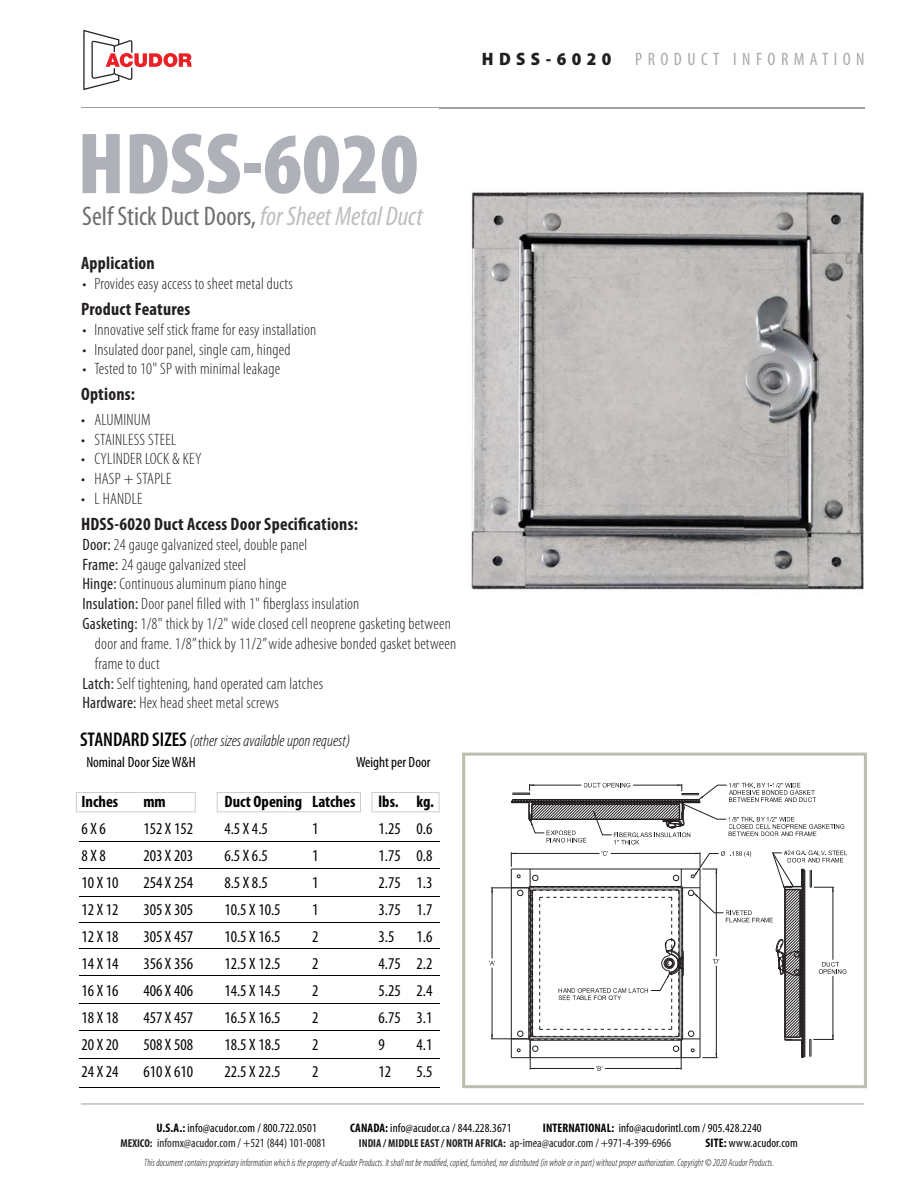
<style>
.page{position:relative;width:919px;height:1189px;background:#fff}
.page>*{position:absolute;margin:0;border:0;box-sizing:border-box;transform-origin:0 0}
.t1{font:900 condensed 87.6px "Myriad Pro";color:#aeb1b8}
.t2{font:condensed 27px "Myriad Pro";color:#6f6e6f}
.t3{font:700 condensed 18px "Myriad Pro";letter-spacing:.015em;color:#231f20}
.t4{font:condensed 18px "Myriad Pro";letter-spacing:.3em;color:#a7a9ac}
.t5{font:900 semi-condensed 18px "Myriad Pro";letter-spacing:.3em;color:#231f20}
.t6{font:300 condensed 16.5px "Myriad Pro";letter-spacing:.015em;color:#231f20}
.t7{font:condensed 16.5px "Myriad Pro";color:#010202}
.t8{font:italic 300 condensed 16.5px "Myriad Pro";color:#010202}
.t9{font:700 condensed 16.5px "Myriad Pro";color:#010202}
.t10{font:condensed 14.85px "Myriad Pro";color:#010202}
.t11{font:condensed 12.3px "Myriad Pro";letter-spacing:.01em;color:#000}
.t12{font:condensed 12.3px "Myriad Pro";color:#221f1f}
.t13{font:italic 300 condensed 10.5px "Myriad Pro";letter-spacing:.015em;color:#000;scale:.89 1}
.s1{font-style:italic;color:#bfbebe}
.s2{font-weight:400}
.s3{font-weight:600;font-style:normal;font-size:19.95px}
.s4{font-weight:700}
.s5{font-weight:700;font-size:11.55px}
</style>
<div class="page">
<svg style="left:83px;top:30px;width:109px;height:60px"></svg>
<hr style="left:81px;top:108px;width:783px;height:1px;background:#9da1a6">
<svg style="left:76px;top:792px;width:120px;height:20px"></svg>
<svg style="left:217px;top:792px;width:144px;height:20px"></svg>
<svg style="left:371px;top:792px;width:68px;height:20px"></svg>
<hr style="left:80px;top:841px;width:360px;height:1px;background:#010202">
<hr style="left:80px;top:868px;width:360px;height:1px;background:#010202">
<hr style="left:80px;top:896px;width:360px;height:1px;background:#010202">
<hr style="left:80px;top:922px;width:360px;height:1px;background:#010202">
<hr style="left:80px;top:948px;width:360px;height:1px;background:#010202">
<hr style="left:80px;top:975px;width:360px;height:1px;background:#010202">
<hr style="left:80px;top:1003px;width:360px;height:1px;background:#010202">
<hr style="left:80px;top:1029px;width:360px;height:1px;background:#010202">
<hr style="left:80px;top:1058px;width:360px;height:1px;background:#010202">
<hr style="left:80px;top:1086px;width:360px;height:1px;background:#010202">
<img style="left:471px;top:192px;width:393px;height:398px">
<svg style="left:462px;top:752px;width:405px;height:336px"></svg>
<svg style="left:489px;top:961px;width:6px;height:4px"></svg>
<hr style="left:491px;top:887px;width:37px;height:1px;background:#231f20">
<hr style="left:491px;top:1038px;width:37px;height:1px;background:#231f20">
<hr style="left:492px;top:888px;width:1px;height:70px;background:#231f20">
<hr style="left:492px;top:967px;width:1px;height:72px;background:#231f20">
<svg style="left:511px;top:850px;width:336px;height:221px"></svg>
<svg style="left:511px;top:783px;width:333px;height:61px"></svg>
<hr style="left:81px;top:1103px;width:783px;height:1px;background:#9fa2a7">
<h1 class="t1" style="left:78px;top:115px;width:343px">HDSS-6020</h1>
<h2 class="t2" style="left:82px;top:201px;width:342px">Self Stick Duct Doors, <span class="s1">for Sheet Metal Duct</span></h2>
<p class="t3" style="left:81px;top:253px;width:75px">Application</p>
<p class="t6" style="left:82px;top:275px;width:212px">• Provides easy access to sheet metal ducts</p>
<p class="t3" style="left:81px;top:299px;width:111px">Product Features</p>
<p class="t6" style="left:82px;top:320px;width:235px">• Innovative self stick frame for easy installation</p>
<p class="t6" style="left:82px;top:340px;width:210px">• Insulated door panel, single cam, hinged</p>
<p class="t6" style="left:82px;top:360px;width:199px">• Tested to 10" SP with minimal leakage</p>
<p class="t3" style="left:81px;top:384px;width:56px">Options:</p>
<p class="t6" style="left:81px;top:410px;width:71px">• ALUMINUM</p>
<p class="t6" style="left:81px;top:430px;width:97px">• STAINLESS STEEL</p>
<p class="t6" style="left:81px;top:450px;width:122px">• CYLINDER LOCK &amp; KEY</p>
<p class="t6" style="left:81px;top:470px;width:92px">• HASP + STAPLE</p>
<p class="t6" style="left:81px;top:490px;width:63px">• L HANDLE</p>
<p class="t3" style="left:81px;top:514px;width:278px">HDSS-6020 Duct Access Door Specifications:</p>
<p class="t6" style="left:82px;top:536px;width:226px"><span class="s2">Door:</span> 24 gauge galvanized steel, double panel</p>
<p class="t6" style="left:82px;top:555px;width:165px"><span class="s2">Frame:</span> 24 gauge galvanized steel</p>
<p class="t6" style="left:82px;top:575px;width:206px"><span class="s2">Hinge:</span> Continuous aluminum piano hinge</p>
<p class="t6" style="left:82px;top:595px;width:278px"><span class="s2">Insulation:</span> Door panel filled with 1" fiberglass insulation</p>
<p class="t6" style="left:82px;top:615px;width:370px"><span class="s2">Gasketing:</span> 1/8" thick by 1/2" wide closed cell neoprene gasketing between</p>
<p class="t6" style="left:95px;top:635px;width:363px">door and frame. 1/8” thick by 11/2” wide adhesive bonded gasket between</p>
<p class="t6" style="left:95px;top:654px;width:66px">frame to duct</p>
<p class="t6" style="left:82px;top:674px;width:242px"><span class="s2">Latch:</span> Self tightening, hand operated cam latches</p>
<p class="t6" style="left:82px;top:694px;width:198px"><span class="s2">Hardware:</span> Hex head sheet metal screws</p>
<p class="t8" style="left:80px;top:732px;width:271px"><span class="s3">STANDARD SIZES</span> (other sizes available upon request)</p>
<p class="t10" style="left:86px;top:754px;width:111px">Nominal Door SizeW&amp;H</p>
<p class="t10" style="left:356px;top:754px;width:76px">Weight per Door</p>
<p class="t9" style="left:82px;top:792px;width:38px">Inches</p>
<p class="t9" style="left:143px;top:792px;width:24px">mm</p>
<p class="t9" style="left:224px;top:792px;width:132px">Duct Opening Latches</p>
<p class="t9" style="left:379px;top:792px;width:57px">lbs. kg.</p>
<p class="t7" style="left:82px;top:819px;width:26px">6 X 6</p>
<p class="t7" style="left:143px;top:819px;width:51px">152 X 152</p>
<p class="t7" style="left:224px;top:819px;width:45px">4.5 X 4.5</p>
<p class="t7" style="left:312px;top:819px;width:8px">1</p>
<p class="t7" style="left:379px;top:819px;width:55px">1.25 0.6</p>
<p class="t7" style="left:82px;top:846px;width:26px">8 X 8</p>
<p class="t7" style="left:143px;top:846px;width:51px">203 X 203</p>
<p class="t7" style="left:224px;top:846px;width:45px">6.5 X 6.5</p>
<p class="t7" style="left:312px;top:846px;width:8px">1</p>
<p class="t7" style="left:379px;top:846px;width:55px">1.75 0.8</p>
<p class="t7" style="left:82px;top:873px;width:39px">10 X 10</p>
<p class="t7" style="left:143px;top:873px;width:51px">254 X 254</p>
<p class="t7" style="left:224px;top:873px;width:45px">8.5 X 8.5</p>
<p class="t7" style="left:312px;top:873px;width:8px">1</p>
<p class="t7" style="left:379px;top:873px;width:55px">2.75 1.3</p>
<p class="t7" style="left:82px;top:900px;width:39px">12 X 12</p>
<p class="t7" style="left:143px;top:900px;width:51px">305 X 305</p>
<p class="t7" style="left:224px;top:900px;width:58px">10.5 X 10.5</p>
<p class="t7" style="left:312px;top:900px;width:8px">1</p>
<p class="t7" style="left:379px;top:900px;width:55px">3.75 1.7</p>
<p class="t7" style="left:82px;top:927px;width:39px">12 X 18</p>
<p class="t7" style="left:143px;top:927px;width:51px">305 X 457</p>
<p class="t7" style="left:224px;top:927px;width:58px">10.5 X 16.5</p>
<p class="t7" style="left:312px;top:927px;width:8px">2</p>
<p class="t7" style="left:379px;top:927px;width:17px">3.5</p>
<p class="t7" style="left:416px;top:927px;width:17px">1.6</p>
<p class="t7" style="left:82px;top:954px;width:39px">14 X 14</p>
<p class="t7" style="left:143px;top:954px;width:51px">356 X 356</p>
<p class="t7" style="left:224px;top:954px;width:58px">12.5 X 12.5</p>
<p class="t7" style="left:312px;top:954px;width:8px">2</p>
<p class="t7" style="left:379px;top:954px;width:55px">4.75 2.2</p>
<p class="t7" style="left:82px;top:981px;width:39px">16 X 16</p>
<p class="t7" style="left:143px;top:981px;width:51px">406 X 406</p>
<p class="t7" style="left:224px;top:981px;width:58px">14.5 X 14.5</p>
<p class="t7" style="left:312px;top:981px;width:8px">2</p>
<p class="t7" style="left:379px;top:981px;width:55px">5.25 2.4</p>
<p class="t7" style="left:82px;top:1008px;width:39px">18 X 18</p>
<p class="t7" style="left:143px;top:1008px;width:51px">457 X 457</p>
<p class="t7" style="left:224px;top:1008px;width:58px">16.5 X 16.5</p>
<p class="t7" style="left:312px;top:1008px;width:8px">2</p>
<p class="t7" style="left:379px;top:1008px;width:55px">6.75 3.1</p>
<p class="t7" style="left:82px;top:1035px;width:39px">20 X 20</p>
<p class="t7" style="left:143px;top:1035px;width:51px">508 X 508</p>
<p class="t7" style="left:224px;top:1035px;width:58px">18.5 X 18.5</p>
<p class="t7" style="left:312px;top:1035px;width:8px">2</p>
<p class="t7" style="left:379px;top:1035px;width:8px">9</p>
<p class="t7" style="left:416px;top:1035px;width:17px">4.1</p>
<p class="t7" style="left:82px;top:1062px;width:39px">24 X 24</p>
<p class="t7" style="left:143px;top:1062px;width:51px">610 X 610</p>
<p class="t7" style="left:224px;top:1062px;width:58px">22.5 X 22.5</p>
<p class="t7" style="left:312px;top:1062px;width:8px">2</p>
<p class="t7" style="left:379px;top:1062px;width:14px">12</p>
<p class="t7" style="left:416px;top:1062px;width:17px">5.5</p>
<p class="t5" style="left:482px;top:49px;width:131px">HDSS-6020</p>
<p class="t4" style="left:635px;top:49px;width:231px">PRODUCT INFORMATION</p>
<p class="t11" style="left:157px;top:1121px;width:162px"><span class="s4">U.S.A.:</span> info@acudor.com / 800.722.0501</p>
<p class="t11" style="left:350px;top:1121px;width:163px"><span class="s4">CANADA:</span> info@acudor.ca / 844.228.3671</p>
<p class="t11" style="left:543px;top:1121px;width:220px"><span class="s4">INTERNATIONAL:</span> info@acudorintl.com / 905.428.2240</p>
<p class="t12" style="left:121px;top:1136px;width:207px"><span class="s5">MEXICO:</span> infomx@acudor.com / +521 (844) 101-0081</p>
<p class="t12" style="left:359px;top:1136px;width:314px"><span class="s5">INDIA / MIDDLE EAST / NORTH AFRICA:</span> ap-imea@acudor.com / +971-4-399-6966</p>
<p class="t11" style="left:705px;top:1136px;width:94px"><span class="s4">SITE:</span> www.acudor.com</p>
<p class="t13" style="left:144px;top:1157px;width:709px">This document contains proprietary information which is the property of Acudor Products. It shall not be modified, copied, furnished, nor distributed (in whole or in part) without proper authorization. Copyright © 2020 Acudor Products.</p>
</div>
